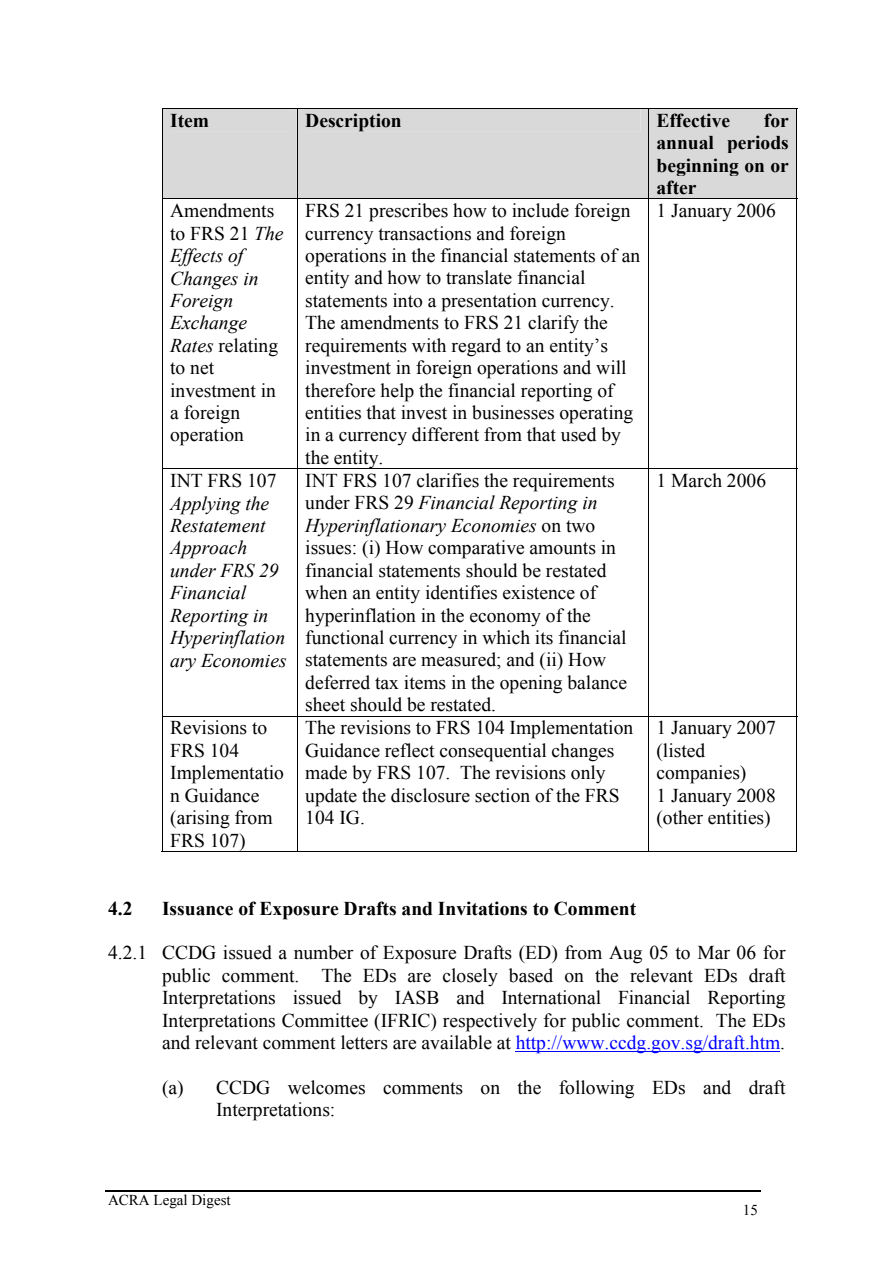
<style>
.page{position:relative;width:893px;height:1263px;background:#fff}
.page>*{position:absolute;margin:0;border:0;box-sizing:border-box;transform-origin:0 0}
.t1{font:19.5px/22.5px "Times New Roman";color:#000}
.t2{font:700 19.5px/22.4px "Times New Roman";color:#000;text-align:justify}
.t3{font:italic 19.5px/22.4px "Times New Roman";color:#000}
.t4{font:15px "Times New Roman";color:#000}
.s1{font-style:italic}
.s2{color:#00f}
</style>
<div class="page">
<hr style="left:106px;top:1190px;width:654px;height:1px;background:#000">
<div style="left:162px;top:108px;width:635px;height:90px;background:#d9d9d9"></div>
<hr style="left:162px;top:109px;width:1px;height:89px;background:#000">
<hr style="left:297px;top:109px;width:1px;height:89px;background:#000">
<hr style="left:648px;top:109px;width:1px;height:89px;background:#000">
<hr style="left:796px;top:109px;width:1px;height:89px;background:#000">
<hr style="left:162px;top:198px;width:635px;height:1px;background:#000">
<hr style="left:162px;top:199px;width:1px;height:269px;background:#000">
<hr style="left:297px;top:199px;width:1px;height:269px;background:#000">
<hr style="left:648px;top:199px;width:1px;height:269px;background:#000">
<hr style="left:796px;top:199px;width:1px;height:269px;background:#000">
<hr style="left:162px;top:468px;width:635px;height:1px;background:#000">
<hr style="left:162px;top:469px;width:1px;height:247px;background:#000">
<hr style="left:297px;top:469px;width:1px;height:247px;background:#000">
<hr style="left:648px;top:469px;width:1px;height:247px;background:#000">
<hr style="left:796px;top:469px;width:1px;height:247px;background:#000">
<hr style="left:162px;top:716px;width:635px;height:1px;background:#000">
<hr style="left:162px;top:716px;width:1px;height:136px;background:#000">
<hr style="left:162px;top:851px;width:135px;height:1px;background:#000">
<hr style="left:297px;top:716px;width:1px;height:136px;background:#000">
<hr style="left:297px;top:851px;width:351px;height:1px;background:#000">
<hr style="left:648px;top:716px;width:1px;height:136px;background:#000">
<hr style="left:648px;top:851px;width:148px;height:1px;background:#000">
<hr style="left:796px;top:716px;width:1px;height:136px;background:#000">
<hr style="left:515px;top:1051px;width:265px;height:1px;background:#00f">
<p class="t2" style="left:170px;top:109px;width:40px">Item</p>
<p class="t2" style="left:305px;top:109px;width:98px">Description</p>
<p class="t2" style="left:656px;top:109px;width:75px">Effective</p>
<p class="t2" style="left:656px;top:109px;width:134px;text-indent:107px">for annual periods beginning on or after</p>
<p class="t1" style="left:170px;top:199px;width:115px">Amendments to FRS 21 <span class="s1">The<br>Effects of<br>Changes in<br>Foreign<br>Exchange<br>Rates</span> relating to net investment in a foreign operation</p>
<p class="t1" style="left:305px;top:199px;width:336px">FRS 21 prescribes how to include foreign currency transactions and foreign operations in the financial statements of an entity and how to translate financial statements into a presentation currency.<br>The amendments to FRS 21 clarify the requirements with regard to an entity’s investment in foreign operations and will therefore help the financial reporting of entities that invest in businesses operating in a currency different from that used by the entity.</p>
<p class="t1" style="left:656px;top:199px;width:121px">1 January 2006</p>
<p class="t1" style="left:170px;top:469px;width:108px">INT FRS 107</p>
<p class="t3" style="left:170px;top:492px;width:118px">Applying the<br>Restatement<br>Approach under FRS 29<br>Financial<br>Reporting in<br>Hyperinflation ary Economies</p>
<p class="t1" style="left:305px;top:469px;width:323px">INT FRS 107 clarifies the requirements under FRS 29 <span class="s1">Financial Reporting in Hyperinflationary Economies</span> on two issues: (i) How comparative amounts in financial statements should be restated when an entity identifies existence of hyperinflation in the economy of the functional currency in which its financial statements are measured; and (ii) How deferred tax items in the opening balance sheet should be restated.</p>
<p class="t1" style="left:656px;top:469px;width:111px">1 March 2006</p>
<p class="t1" style="left:170px;top:717px;width:115px">Revisions to<br>FRS 104<br>Implementatio n Guidance (arising from<br>FRS 107)</p>
<p class="t1" style="left:305px;top:717px;width:329px">The revisions to FRS 104 Implementation<br>Guidance reflect consequential changes made by FRS 107. The revisions only update the disclosure section of the FRS<br>104 IG.</p>
<p class="t1" style="left:656px;top:717px;width:121px">1 January 2007 (listed companies)<br>1 January 2008 (other entities)</p>
<p class="t2" style="left:108px;top:897px;width:26px">4.2</p>
<p class="t2" style="left:162px;top:897px;width:475px">Issuance of Exposure Drafts and Invitations to Comment</p>
<p class="t1" style="left:162px;top:942px;width:625px;text-align:justify;text-indent:-54px">4.2.1 CCDG issued a number of Exposure Drafts (ED) from Aug 05 to Mar 06 for public comment. The EDs are closely based on the relevant EDs draft Interpretations issued by IASB and International Financial Reporting Interpretations Committee (IFRIC) respectively for public comment. The EDs and relevant comment letters are available at <span class="s2">http://www.ccdg.gov.sg/draft.htm</span>.</p>
<p class="t1" style="left:216px;top:1076px;width:571px;text-indent:-54px">(a) CCDG welcomes comments on the following EDs and draft<br>Interpretations:</p>
<p class="t4" style="left:108px;top:1192px;width:124px">ACRA Legal Digest</p>
<p class="t4" style="left:743px;top:1202px;width:17px">15</p>
</div>
